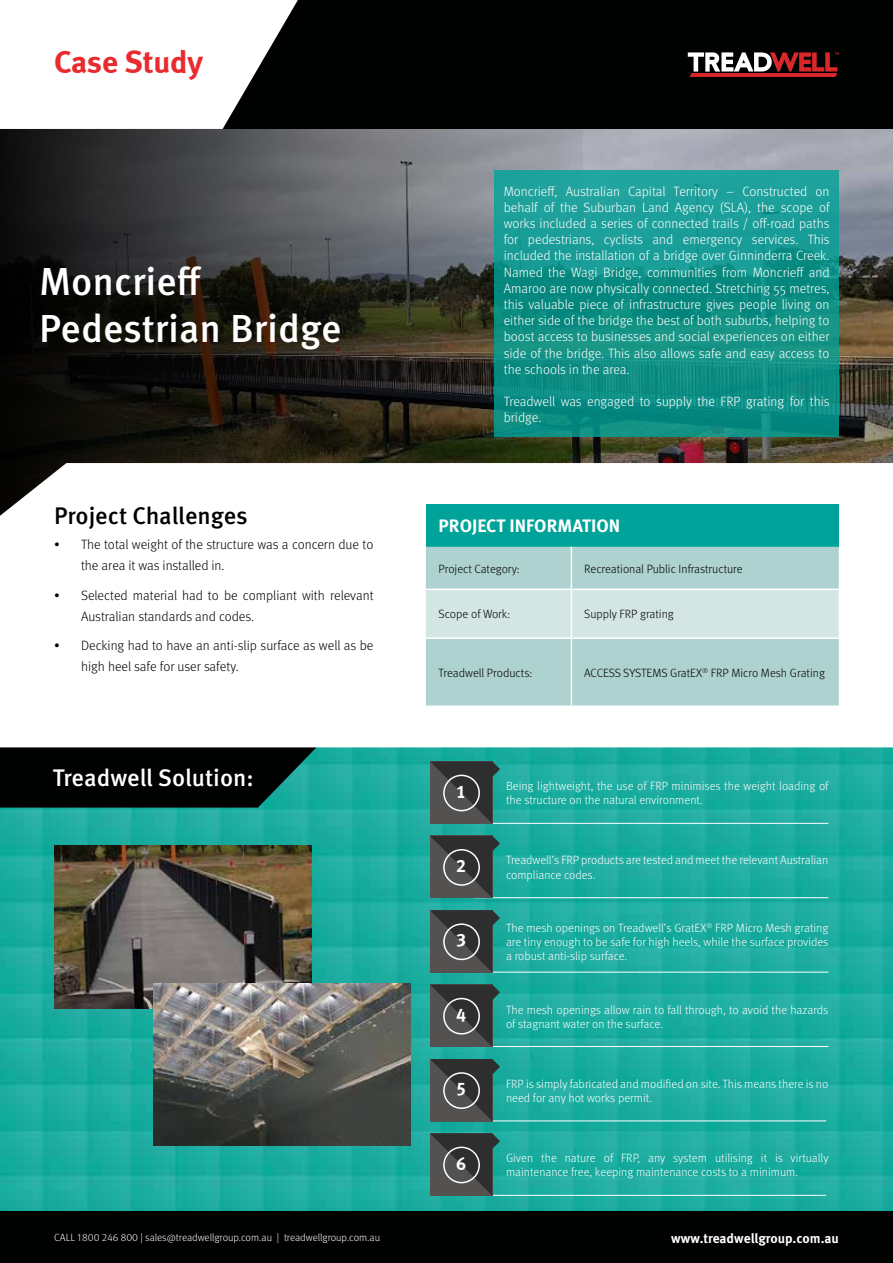
<style>
.page{position:relative;width:893px;height:1263px;background:#fff}
.page>*{position:absolute;margin:0;border:0;box-sizing:border-box;transform-origin:0 0}
.t1{font:500 39px/46.8px "Meta Pro";color:#fff}
.t2{font:31.5px "Meta Bold LF";color:#e92a2f}
.t3{font:500 24px "Meta Pro";color:#fff}
.t4{font:500 24px "Meta Pro";letter-spacing:-.005em;color:#000}
.t5{font:700 18px "Meta Pro";color:#fff}
.t6{font:18px "Meta Bold LF";color:#fff}
.t7{font:300 13.5px/16.2px "Meta Pro";color:#fff;text-align:justify}
.t8{font:300 13.5px/21px "Meta Pro";color:#000}
.t9{font:700 13.5px "Meta Pro";color:#fff}
.t10{font:300 12px/14.4px "Meta Pro";color:#fff}
.t11{font:300 12px "Meta Pro";color:#000}
.t12{font:300 10.5px "Meta Pro";color:#fff}
</style>
<div class="page">
<img style="left:0;top:747px;width:893px;height:464px">
<svg style="left:0;top:747px;width:318px;height:60px;background:#041211"></svg>
<img style="left:583px;top:129px;width:310px;height:334px">
<svg style="left:0;top:129px;width:583px;height:334px;background:#33322f"></svg>
<svg style="left:0;top:463px;width:838px;height:243px"></svg>
<div style="left:0;top:0;width:893px;height:129px;background:#000101"></div>
<svg style="left:0;top:0;width:298px;height:129px;background:#dedede"></svg>
<svg style="left:494px;top:171px;width:345px;height:266px;background:#12938b"></svg>
<svg style="left:688px;top:52px;width:151px;height:25px"></svg>
<div style="left:0;top:1211px;width:893px;height:52px;background:#000101"></div>
<div style="left:426px;top:504px;width:413px;height:43px;background:#00a399"></div>
<svg style="left:426px;top:547px;width:413px;height:158px;background:#b9d8d5"></svg>
<hr style="left:571px;top:547px;width:1px;height:41px;background:#fff">
<hr style="left:426px;top:588px;width:145px;height:2px;background:#fff">
<hr style="left:571px;top:588px;width:268px;height:2px;background:#fff">
<hr style="left:571px;top:590px;width:1px;height:47px;background:#fff">
<hr style="left:426px;top:637px;width:145px;height:2px;background:#fff">
<hr style="left:571px;top:637px;width:268px;height:2px;background:#fff">
<hr style="left:571px;top:639px;width:1px;height:66px;background:#fff">
<hr style="left:426px;top:705px;width:145px;height:2px;background:#fff">
<hr style="left:571px;top:705px;width:268px;height:2px;background:#fff">
<img style="left:54px;top:846px;width:257px;height:162px">
<img style="left:153px;top:983px;width:257px;height:162px">
<hr style="left:472px;top:1120px;width:354px;height:1px;background:#fff">
<svg style="left:430px;top:1059px;width:70px;height:62px;background:#404c4b"></svg>
<div style="left:443px;top:1072px;width:37px;height:37px;border:2px solid #fff;border-radius:50%"></div>
<hr style="left:474px;top:972px;width:354px;height:1px;background:#fff">
<svg style="left:430px;top:910px;width:70px;height:62px;background:#404c4b"></svg>
<div style="left:443px;top:923px;width:37px;height:37px;border:2px solid #fff;border-radius:50%"></div>
<hr style="left:474px;top:1046px;width:354px;height:1px;background:#fff">
<svg style="left:430px;top:985px;width:70px;height:62px;background:#414c4b"></svg>
<div style="left:443px;top:998px;width:37px;height:36px;border:2px solid #fff;border-radius:50%"></div>
<hr style="left:474px;top:897px;width:354px;height:1px;background:#fff">
<svg style="left:430px;top:836px;width:70px;height:62px;background:#404c4b"></svg>
<div style="left:443px;top:849px;width:37px;height:37px;border:2px solid #fff;border-radius:50%"></div>
<hr style="left:474px;top:823px;width:354px;height:1px;background:#fff">
<svg style="left:430px;top:761px;width:70px;height:63px;background:#414c4b"></svg>
<div style="left:443px;top:775px;width:37px;height:36px;border:2px solid #fff;border-radius:50%"></div>
<hr style="left:472px;top:1195px;width:354px;height:1px;background:#fff">
<svg style="left:430px;top:1133px;width:70px;height:63px;background:#414c4b"></svg>
<div style="left:443px;top:1146px;width:37px;height:37px;border:2px solid #fff;border-radius:50%"></div>
<h2 class="t2" style="left:54px;top:44px;width:151px">Case Study</h2>
<h1 class="t1" style="left:39px;top:256px;width:304px">Moncrieff<br>Pedestrian Bridge</h1>
<h3 class="t4" style="left:54px;top:497px;width:195px">Project Challenges</h3>
<p class="t8" style="left:81px;top:533px;width:294px;text-indent:-27px">• The total weight of the structure was a concern due to the area it was installed in.</p>
<p class="t8" style="left:81px;top:584px;width:294px;text-indent:-27px">• Selected material had to be compliant with relevant<br>Australian standards and codes.</p>
<p class="t8" style="left:81px;top:634px;width:294px;text-indent:-27px">• Decking had to have an anti-slip surface as well as be high heel safe for user safety.</p>
<h3 class="t3" style="left:53px;top:759px;width:203px">Treadwell Solution:</h3>
<p class="t7" style="left:504px;top:182px;width:327px">Moncrieff, Australian Capital Territory – Constructed on behalf of the Suburban Land Agency (SLA), the scope of works included a series of connected trails / off-road paths for pedestrians, cyclists and emergency services. This included the installation of a bridge over Ginninderra Creek.<br>Named the Wagi Bridge, communities from Moncrieff and Amaroo are now physically connected. Stretching 55 metres, this valuable piece of infrastructure gives people living on either side of the bridge the best of both suburbs, helping to boost access to businesses and social experiences on either side of the bridge. This also allows safe and easy access to the schools in the area.</p>
<p class="t7" style="left:504px;top:393px;width:327px">Treadwell was engaged to supply the FRP grating for this bridge.</p>
<h3 class="t5" style="left:439px;top:512px;width:183px">PROJECT INFORMATION</h3>
<p class="t11" style="left:439px;top:560px;width:83px">Project Category:</p>
<p class="t11" style="left:584px;top:560px;width:160px">Recreational Public Infrastructure</p>
<p class="t11" style="left:439px;top:605px;width:73px">Scope of Work:</p>
<p class="t11" style="left:584px;top:605px;width:91px">Supply FRP grating</p>
<p class="t11" style="left:439px;top:664px;width:95px">Treadwell Products:</p>
<p class="t11" style="left:584px;top:664px;width:242px">ACCESS SYSTEMS GratEX<sup>®</sup> FRP Micro Mesh Grating</p>
<h3 class="t6" style="left:456px;top:781px;width:12px">1</h3>
<p class="t10" style="left:506px;top:778px;width:324px">Being lightweight, the use of FRP minimises the weight loading of the structure on the natural environment.</p>
<h3 class="t6" style="left:456px;top:855px;width:12px">2</h3>
<p class="t10" style="left:506px;top:852px;width:324px">Treadwell’s FRP products are tested and meet the relevant Australian compliance codes.</p>
<h3 class="t6" style="left:456px;top:929px;width:12px">3</h3>
<p class="t10" style="left:506px;top:919px;width:324px;text-align:justify">The mesh openings on Treadwell’s GratEX<sup>®</sup> FRP Micro Mesh grating are tiny enough to be safe for high heels, while the surface provides a robust anti-slip surface.</p>
<h3 class="t6" style="left:456px;top:1004px;width:12px">4</h3>
<p class="t10" style="left:506px;top:1002px;width:324px">The mesh openings allow rain to fall through, to avoid the hazards of stagnant water on the surface.</p>
<h3 class="t6" style="left:456px;top:1078px;width:12px">5</h3>
<p class="t10" style="left:506px;top:1075px;width:324px">FRP is simply fabricated and modified on site. This means there is no need for any hot works permit.</p>
<h3 class="t6" style="left:456px;top:1152px;width:12px">6</h3>
<p class="t10" style="left:506px;top:1150px;width:324px">Given the nature of FRP, any system utilising it is virtually maintenance free, keeping maintenance costs to a minimum.</p>
<p class="t12" style="left:54px;top:1230px;width:328px">CALL 1800 246 800 | sales@treadwellgroup.com.au | treadwellgroup.com.au</p>
<p class="t9" style="left:671px;top:1228px;width:169px">www.treadwellgroup.com.au</p>
</div>
